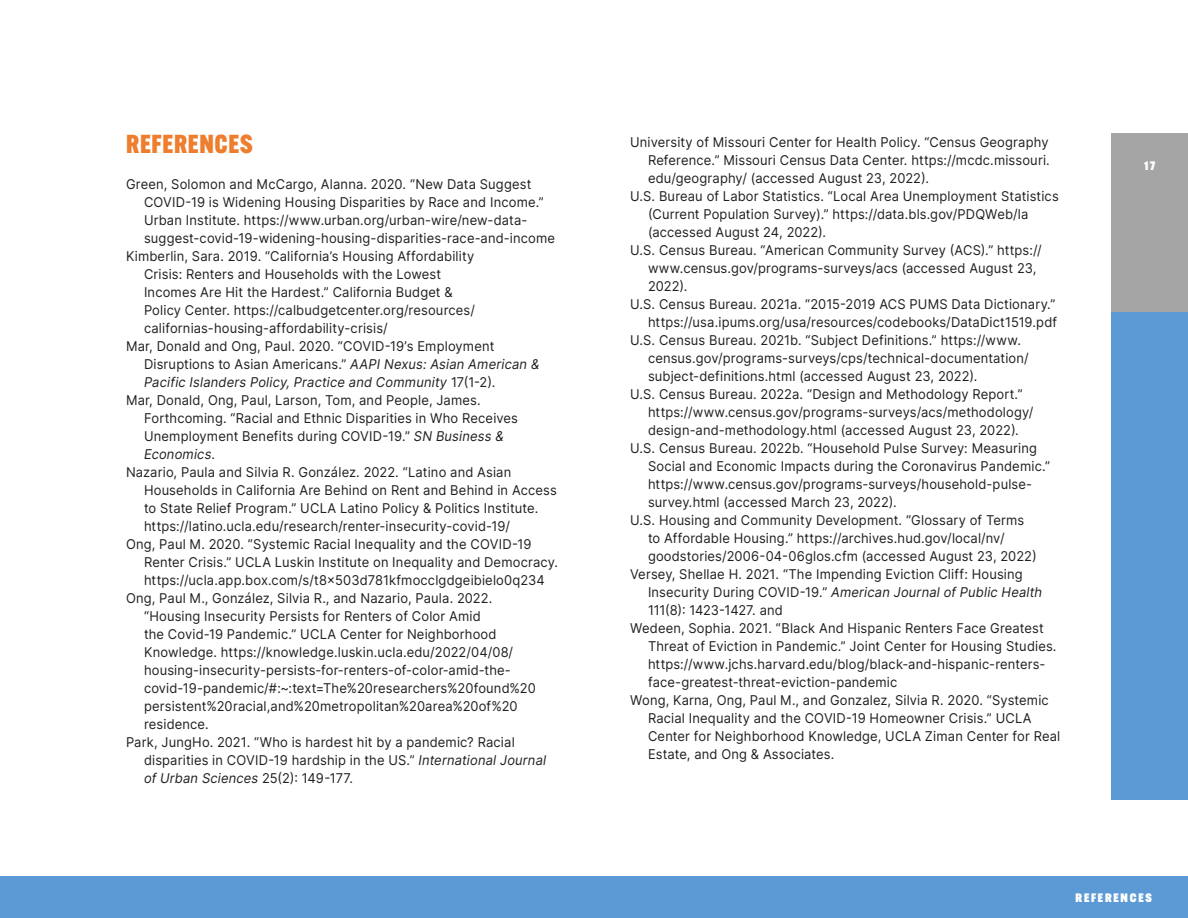
<style>
.page{position:relative;width:1188px;height:918px;background:#fff}
.page>*{position:absolute;margin:0;border:0;box-sizing:border-box;transform-origin:0 0}
._0a_chapter_title{font:800 25.5px "Alternate Gothic ATF";letter-spacing:.03em;color:#ee7d2d}
._00body_biblio{font:13.5px/18px "Inter";letter-spacing:.01em;color:#231f20;scale:.96 1}
.t1{font:900 12px "Alternate Gothic ATF";letter-spacing:.15em;color:#fff}
</style>
<div class="page">
<div style="left:0;top:877px;width:1188px;height:41px;background:#5c9ad5"></div>
<div style="left:1111px;top:312px;width:77px;height:488px;background:#5c9ad5"></div>
<div style="left:1111px;top:134px;width:77px;height:178px;background:#a5a5a5"></div>
<p class="_0a_chapter_title" style="left:126px;top:128px;width:128px">REFERENCES</p>
<p class="_00body_biblio" style="left:144px;top:174px;width:430px;text-indent:-18px">Green, Solomon and McCargo, Alanna. 2020. “New Data Suggest COVID-19 is Widening Housing Disparities by Race and Income.” Urban Institute. https://www.urban.org/urban-wire/new-data&shy;suggest-covid-19-widening-housing-disparities-race-and-income</p>
<p class="_00body_biblio" style="left:144px;top:246px;width:346px;text-indent:-18px">Kimberlin, Sara. 2019. “California’s Housing Affordability Crisis: Renters and Households with the Lowest Incomes Are Hit the Hardest.” California Budget &amp; Policy Center. https://calbudgetcenter.org/resources/ californias-housing-affordability-crisis/</p>
<p class="_00body_biblio" style="left:144px;top:336px;width:413px;text-indent:-18px">Mar, Donald and Ong, Paul. 2020. “COVID-19’s Employment<br>Disruptions to Asian Americans.” AAPI Nexus: Asian American &amp;<br>Pacific Islanders Policy, Practice and Community 17(1-2).</p>
<p class="_00body_biblio" style="left:144px;top:390px;width:391px;text-indent:-18px">Mar, Donald, Ong, Paul, Larson, Tom, and People, James.<br>Forthcoming. “Racial and Ethnic Disparities in Who Receives Unemployment Benefits during COVID-19.” SN Business &amp; Economics.</p>
<p class="_00body_biblio" style="left:144px;top:462px;width:432px;text-indent:-18px">Nazario, Paula and Silvia R. González. 2022. “Latino and Asian Households in California Are Behind on Rent and Behind in Access to State Relief Program.” UCLA Latino Policy &amp; Politics Institute. https://latino.ucla.edu/research/renter-insecurity-covid-19/</p>
<p class="_00body_biblio" style="left:144px;top:534px;width:433px;text-indent:-18px">Ong, Paul M. 2020. “Systemic Racial Inequality and the COVID-19<br>Renter Crisis.” UCLA Luskin Institute on Inequality and Democracy. https://ucla.app.box.com/s/t8x503d781kfmocclgdgeibielo0q234</p>
<p class="_00body_biblio" style="left:144px;top:588px;width:410px;text-indent:-18px">Ong, Paul M., González, Silvia R., and Nazario, Paula. 2022. “Housing Insecurity Persists for Renters of Color Amid<br>the Covid-19 Pandemic.” UCLA Center for Neighborhood Knowledge. https://knowledge.luskin.ucla.edu/2022/04/08/ housing-insecurity-persists-for-renters-of-color-amid-the&shy;covid-19-pandemic/#:~:text=The%20researchers%20found%20 persistent%20racial,and%20metropolitan%20area%20of%20 residence.</p>
<p class="_00body_biblio" style="left:144px;top:732px;width:420px;text-indent:-18px">Park, JungHo. 2021. “Who is hardest hit by a pandemic? Racial disparities in COVID-19 hardship in the US.” International Journal of Urban Sciences 25(2): 149-177.</p>
<p class="_00body_biblio" style="left:648px;top:132px;width:420px;text-align:justify;text-indent:-18px">University of Missouri Center for Health Policy. “Census Geography Reference.” Missouri Census Data Center. https://mcdc.missouri. edu/geography/ (accessed August 23, 2022).</p>
<p class="_00body_biblio" style="left:648px;top:186px;width:429px;text-indent:-18px">U.S. Bureau of Labor Statistics. “Local Area Unemployment Statistics (Current Population Survey).” https://data.bls.gov/PDQWeb/la (accessed August 24, 2022).</p>
<p class="_00body_biblio" style="left:648px;top:240px;width:412px;text-indent:-18px">U.S. Census Bureau. “American Community Survey (ACS).” https:// www.census.gov/programs-surveys/acs (accessed August 23,<br>2022).</p>
<p class="_00body_biblio" style="left:630px;top:294px;width:447px;text-align:right">U.S. Census Bureau. 2021a. “2015-2019 ACS PUMS Data Dictionary.” https://usa.ipums.org/usa/resources/codebooks/DataDict1519.pdf</p>
<p class="_00body_biblio" style="left:648px;top:330px;width:398px;text-indent:-18px">U.S. Census Bureau. 2021b. “Subject Definitions.” https://www. census.gov/programs-surveys/cps/technical-documentation/ subject-definitions.html (accessed August 23, 2022).</p>
<p class="_00body_biblio" style="left:648px;top:384px;width:403px;text-indent:-18px">U.S. Census Bureau. 2022a. “Design and Methodology Report.” https://www.census.gov/programs-surveys/acs/methodology/ design-and-methodology.html (accessed August 23, 2022).</p>
<p class="_00body_biblio" style="left:648px;top:438px;width:420px;text-indent:-18px">U.S. Census Bureau. 2022b. “Household Pulse Survey: Measuring Social and Economic Impacts during the Coronavirus Pandemic.” https://www.census.gov/programs-surveys/household-pulse&shy;survey.html (accessed March 23, 2022).</p>
<p class="_00body_biblio" style="left:648px;top:510px;width:406px;text-indent:-18px">U.S. Housing and Community Development. “Glossary of Terms to Affordable Housing.” https://archives.hud.gov/local/nv/ goodstories/2006-04-06glos.cfm (accessed August 23, 2022)</p>
<p class="_00body_biblio" style="left:648px;top:564px;width:412px;text-indent:-18px">Versey, Shellae H. 2021. “The Impending Eviction Cliff: Housing<br>Insecurity During COVID-19.” American Journal of Public Health<br>111(8): 1423-1427. and</p>
<p class="_00body_biblio" style="left:648px;top:618px;width:427px;text-indent:-18px">Wedeen, Sophia. 2021. “Black And Hispanic Renters Face Greatest Threat of Eviction in Pandemic.” Joint Center for Housing Studies. https://www.jchs.harvard.edu/blog/black-and-hispanic-renters&shy;face-greatest-threat-eviction-pandemic</p>
<p class="_00body_biblio" style="left:648px;top:690px;width:431px;text-indent:-18px">Wong, Karna, Ong, Paul M., and Gonzalez, Silvia R. 2020. “Systemic Racial Inequality and the COVID-19 Homeowner Crisis.” UCLA Center for Neighborhood Knowledge, UCLA Ziman Center for Real Estate, and Ong &amp; Associates.</p>
<p class="t1" style="left:1144px;top:158px;width:13px">17</p>
<p class="t1" style="left:1076px;top:890px;width:78px">REFERENCES</p>
</div>
